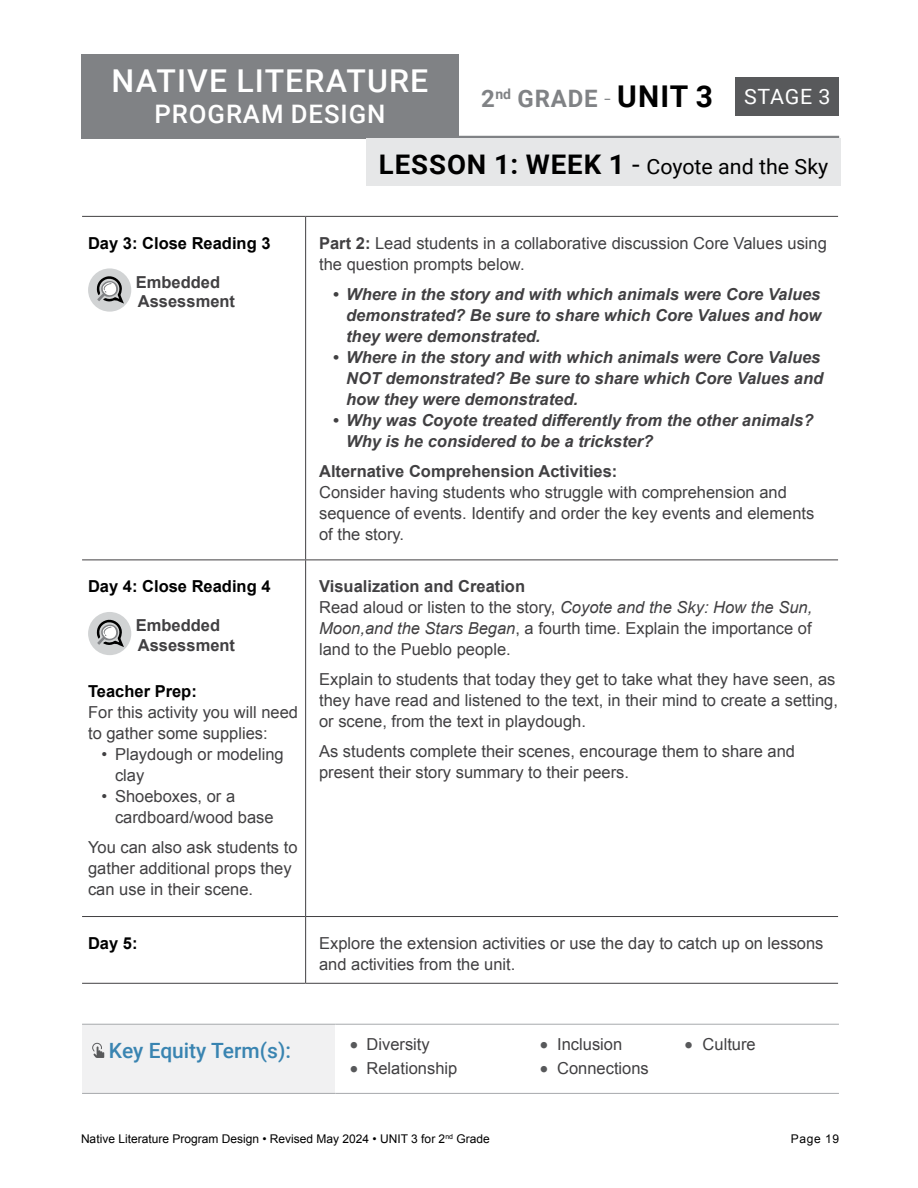
<style>
.page{position:relative;width:918px;height:1188px;background:#fff}
.page>*{position:absolute;margin:0;border:0;box-sizing:border-box;transform-origin:0 0}
.t1{font:500 31.5px "Roboto";letter-spacing:.035em;color:#fff}
.t2{font:500 25.5px "Roboto";letter-spacing:.035em;color:#fff}
.t3{font:700 24px "Roboto";letter-spacing:.035em;color:#808285}
.t4{font:21px "Roboto";color:#000}
.t5{font:500 21px "Roboto";color:#3984b1}
.t6{font:16.5px/21px "Arial";color:#414042}
.t7{font:italic 700 16.5px/21px "Arial";color:#414042}
.t8{font:700 16.5px/19.5px "Arial";color:#414042}
.t9{font:700 16.5px "Arial";color:#000}
.t10{font:12px "Arial";color:#000}
.s1{font-weight:300}
.s2{font-size:30px;color:#000}
.s3{font-weight:400;font-size:21px;color:#fff}
.s4{font-weight:700;font-size:27px}
.s5{font-size:27px}
.s6{font-weight:700}
.s7{font-style:italic}
.s8{font-weight:900;font-size:19.5px;color:#58595b}
</style>
<div class="page">
<div style="left:81px;top:54px;width:378px;height:85px;background:#808285"></div>
<hr style="left:81px;top:136px;width:758px;height:3px;background:#808285">
<div style="left:735px;top:77px;width:104px;height:39px;background:#58595b"></div>
<hr style="left:82px;top:916px;width:224px;height:1px;background:#414042">
<hr style="left:82px;top:983px;width:224px;height:1px;background:#414042">
<hr style="left:305px;top:560px;width:1px;height:356px;background:#414042">
<hr style="left:305px;top:917px;width:1px;height:66px;background:#414042">
<hr style="left:306px;top:916px;width:532px;height:1px;background:#414042">
<hr style="left:306px;top:983px;width:532px;height:1px;background:#414042">
<hr style="left:82px;top:216px;width:224px;height:1px;background:#414042">
<hr style="left:306px;top:216px;width:532px;height:1px;background:#414042">
<hr style="left:82px;top:560px;width:224px;height:1px;background:#414042">
<hr style="left:306px;top:560px;width:532px;height:1px;background:#414042">
<hr style="left:305px;top:217px;width:1px;height:343px;background:#414042">
<div style="left:88px;top:268px;width:43px;height:44px;background:#d1d3d4;border-radius:50%"></div>
<svg style="left:96px;top:276px;width:28px;height:28px"></svg>
<div style="left:88px;top:612px;width:43px;height:43px;background:#d1d3d4;border-radius:50%"></div>
<svg style="left:96px;top:619px;width:28px;height:28px"></svg>
<div style="left:366px;top:139px;width:475px;height:47px;background:#e6e7e8"></div>
<div style="left:82px;top:1024px;width:254px;height:69px;background:#f1f1f2"></div>
<hr style="left:82px;top:1024px;width:254px;height:1px;background:#a7a9ac">
<hr style="left:336px;top:1024px;width:503px;height:1px;background:#a7a9ac">
<hr style="left:82px;top:1093px;width:254px;height:1px;background:#a7a9ac">
<hr style="left:336px;top:1093px;width:503px;height:1px;background:#a7a9ac">
<svg style="left:92px;top:1043px;width:12px;height:15px"></svg>
<h1 class="t1" style="left:112px;top:59px;width:318px">NATIVE LITERATURE</h1>
<h2 class="t2" style="left:155px;top:96px;width:232px">PROGRAM DESIGN</h2>
<h3 class="t3" style="left:481px;top:82px;width:351px">2<sup>nd</sup> GRADE <span class="s1">-</span> <span class="s2">UNIT 3</span> <span class="s3">STAGE 3</span></h3>
<p class="t4" style="left:379px;top:152px;width:451px"><span class="s4">LESSON 1: WEEK 1</span> <span class="s5">-</span> Coyote and the Sky</p>
<p class="t9" style="left:88px;top:232px;width:184px">Day 3: Close Reading 3</p>
<p class="t8" style="left:136px;top:273px;width:101px">Embedded<br>Assessment</p>
<p class="t9" style="left:88px;top:576px;width:184px">Day 4: Close Reading 4</p>
<p class="t8" style="left:136px;top:616px;width:101px">Embedded<br>Assessment</p>
<p class="t9" style="left:88px;top:680px;width:110px">Teacher Prep:</p>
<p class="t6" style="left:88px;top:702px;width:211px">For this activity you will need to gather some supplies:</p>
<p class="t6" style="left:115px;top:744px;width:170px;text-indent:-13px">• Playdough or modeling clay</p>
<p class="t6" style="left:115px;top:786px;width:160px;text-indent:-13px">• Shoeboxes, or a cardboard/wood base</p>
<p class="t6" style="left:88px;top:837px;width:211px">You can also ask students to gather additional props they can use in their scene.</p>
<p class="t6" style="left:319px;top:233px;width:509px"><span class="s6">Part 2:</span> Lead students in a collaborative discussion Core Values using the question prompts below.</p>
<p class="t7" style="left:346px;top:284px;width:477px;text-align:justify;text-indent:-13px">• Where in the story and with which animals were Core Values demonstrated? Be sure to share which Core Values and how they were demonstrated.</p>
<p class="t7" style="left:346px;top:347px;width:479px;text-indent:-13px">• Where in the story and with which animals were Core Values<br>NOT demonstrated? Be sure to share which Core Values and how they were demonstrated.</p>
<p class="t7" style="left:346px;top:410px;width:469px;text-indent:-13px">• Why was Coyote treated differently from the other animals?<br>Why is he considered to be a trickster?</p>
<p class="t8" style="left:319px;top:462px;width:300px">Alternative Comprehension Activities:</p>
<p class="t6" style="left:319px;top:482px;width:497px">Consider having students who struggle with comprehension and sequence of events. Identify and order the key events and elements of the story.</p>
<p class="t6" style="left:319px;top:576px;width:495px"><span class="s6">Visualization and Creation<br></span>Read aloud or listen to the story, <span class="s7">Coyote and the Sky: How the Sun, Moon,and the Stars Began</span>, a fourth time. Explain the importance of land to the Pueblo people.</p>
<p class="t6" style="left:319px;top:669px;width:520px">Explain to students that today they get to take what they have seen, as they have read and listened to the text, in their mind to create a setting, or scene, from the text in playdough.</p>
<p class="t6" style="left:319px;top:741px;width:477px">As students complete their scenes, encourage them to share and present their story summary to their peers.</p>
<p class="t9" style="left:88px;top:932px;width:51px">Day 5:</p>
<p class="t6" style="left:319px;top:933px;width:506px">Explore the extension activities or use the day to catch up on lessons and activities from the unit.</p>
<p class="t5" style="left:109px;top:1036px;width:184px">Key Equity Term(s):</p>
<p class="t6" style="left:349px;top:1034px;width:82px"><span class="s8">•</span> Diversity</p>
<p class="t6" style="left:539px;top:1034px;width:85px"><span class="s8">•</span> Inclusion</p>
<p class="t6" style="left:684px;top:1034px;width:73px"><span class="s8">•</span> Culture</p>
<p class="t6" style="left:349px;top:1058px;width:110px"><span class="s8">•</span> Relationship</p>
<p class="t6" style="left:539px;top:1058px;width:111px"><span class="s8">•</span> Connections</p>
<p class="t10" style="left:81px;top:1131px;width:410px">Native Literature Program Design • Revised May 2024 • UNIT 3 for 2<sup>nd</sup> Grade</p>
<p class="t10" style="left:791px;top:1131px;width:50px">Page 19</p>
</div>
